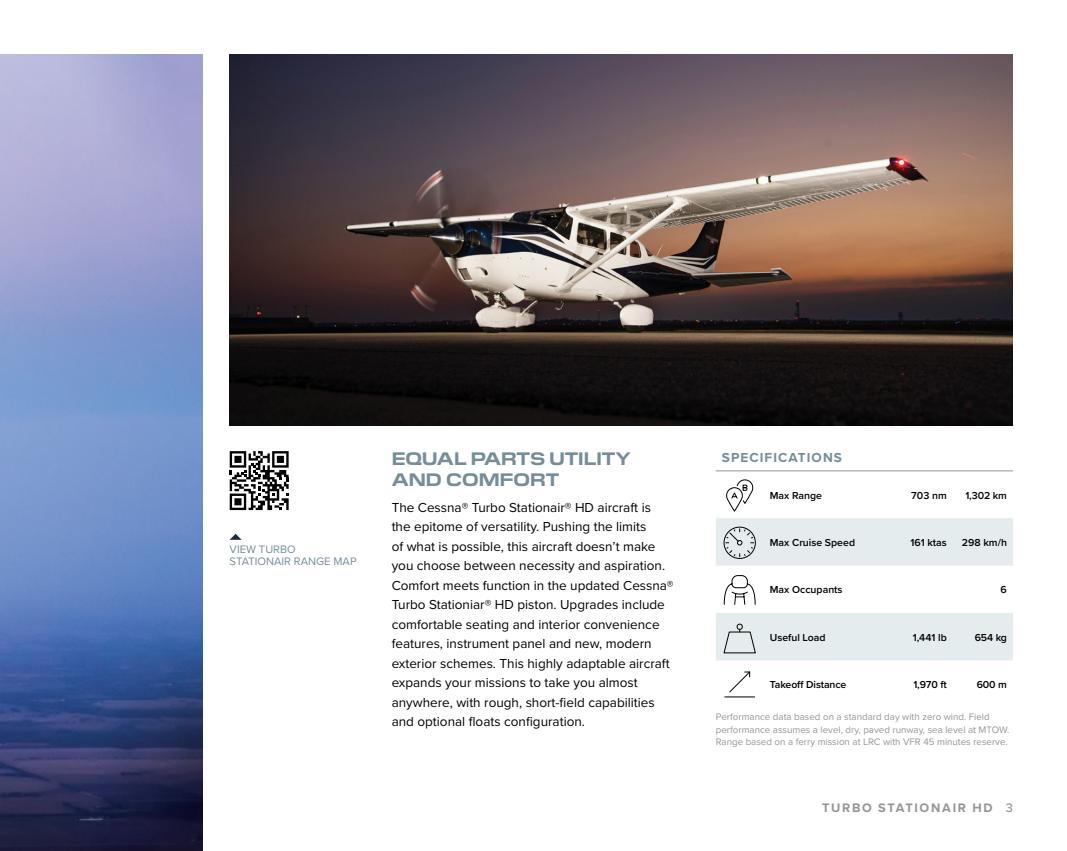
<style>
.page{position:relative;width:1067px;height:851px;background:#fff}
.page>*{position:absolute;margin:0;border:0;box-sizing:border-box;transform-origin:0 0}
.t1{font:700 18px/21px "Pilat Wide";color:#768d99}
.t2{font:13.5px/19.5px "Proxima Nova";color:#000}
.t3{font:700 13.5px "Proxima Nova";letter-spacing:.08em;color:#768d99}
.t4{font:700 12.75px "Proxima Nova";letter-spacing:.135em;color:#939598}
.t5{font:11.25px/12.8px "Proxima Nova";color:#768d99}
.t6{font:600 10.5px "Proxima Nova";color:#000}
.t7{font:9.75px/12.1px "Proxima Nova";color:#939598}
.s1{font-weight:500}
</style>
<div class="page">
<img style="left:0;top:54px;width:202px;height:796px">
<svg style="left:230px;top:533px;width:11px;height:6px"></svg>
<svg style="left:230px;top:451px;width:59px;height:59px"></svg>
<img style="left:230px;top:54px;width:782px;height:371px">
<svg style="left:716px;top:518px;width:296px;height:142px;fill:#e4eced"></svg>
<hr style="left:716px;top:470px;width:175px;height:1px;background:#939598">
<hr style="left:891px;top:470px;width:61px;height:1px;background:#939598">
<hr style="left:952px;top:470px;width:60px;height:1px;background:#939598">
<svg style="left:726px;top:479px;width:27px;height:32px"></svg>
<svg style="left:723px;top:526px;width:33px;height:33px"></svg>
<div style="left:724px;top:527px;width:31px;height:31px;border:1px solid #000;border-radius:50%"></div>
<svg style="left:725px;top:529px;width:28px;height:27px"></svg>
<div style="left:723px;top:620px;width:33px;height:34px;background:#e4eced"></div>
<svg style="left:723px;top:624px;width:32px;height:29px"></svg>
<hr style="left:724px;top:696px;width:30px;height:1px;background:#000">
<svg style="left:729px;top:671px;width:21px;height:21px"></svg>
<svg style="left:724px;top:575px;width:31px;height:29px"></svg>
<p class="t5" style="left:230px;top:542px;width:128px">VIEW TURBO<br>STATIONAIR RANGE MAP</p>
<h1 class="t1" style="left:392px;top:446px;width:241px">EQUAL PARTS UTILITY<br>AND COMFORT</h1>
<p class="t2" style="left:392px;top:497px;width:283px">The Cessna® Turbo Stationair® HD aircraft is<br>the epitome of versatility. Pushing the limits<br>of what is possible, this aircraft doesn’t make you choose between necessity and aspiration.<br>Comfort meets function in the updated Cessna® Turbo Stationiar® HD piston. Upgrades include comfortable seating and interior convenience features, instrument panel and new, modern exterior schemes. This highly adaptable aircraft expands your missions to take you almost anywhere, with rough, short-field capabilities and optional floats configuration.</p>
<p class="t3" style="left:722px;top:447px;width:122px">SPECIFICATIONS</p>
<p class="t6" style="left:770px;top:487px;width:54px">Max Range</p>
<p class="t6" style="left:911px;top:487px;width:37px">703 nm</p>
<p class="t6" style="left:965px;top:487px;width:43px">1,302 km</p>
<p class="t6" style="left:770px;top:534px;width:87px">Max Cruise Speed</p>
<p class="t6" style="left:910px;top:534px;width:38px">161 ktas</p>
<p class="t6" style="left:961px;top:534px;width:47px">298 km/h</p>
<p class="t6" style="left:770px;top:582px;width:74px">Max Occupants</p>
<p class="t6" style="left:1000px;top:582px;width:8px">6</p>
<p class="t6" style="left:770px;top:629px;width:57px">Useful Load</p>
<p class="t6" style="left:912px;top:629px;width:36px">1,441 lb</p>
<p class="t6" style="left:974px;top:629px;width:34px">654 kg</p>
<p class="t6" style="left:770px;top:677px;width:78px">Takeoff Distance</p>
<p class="t6" style="left:913px;top:677px;width:35px">1,970 ft</p>
<p class="t6" style="left:976px;top:677px;width:32px">600 m</p>
<p class="t7" style="left:716px;top:710px;width:295px">Performance data based on a standard day with zero wind. Field performance assumes a level, dry, paved runway, sea level at MTOW.<br>Range based on a ferry mission at LRC with VFR 45 minutes reserve.</p>
<p class="t4" style="left:822px;top:798px;width:192px">TURBO STATIONAIR HD <span class="s1">3</span></p>
</div>
